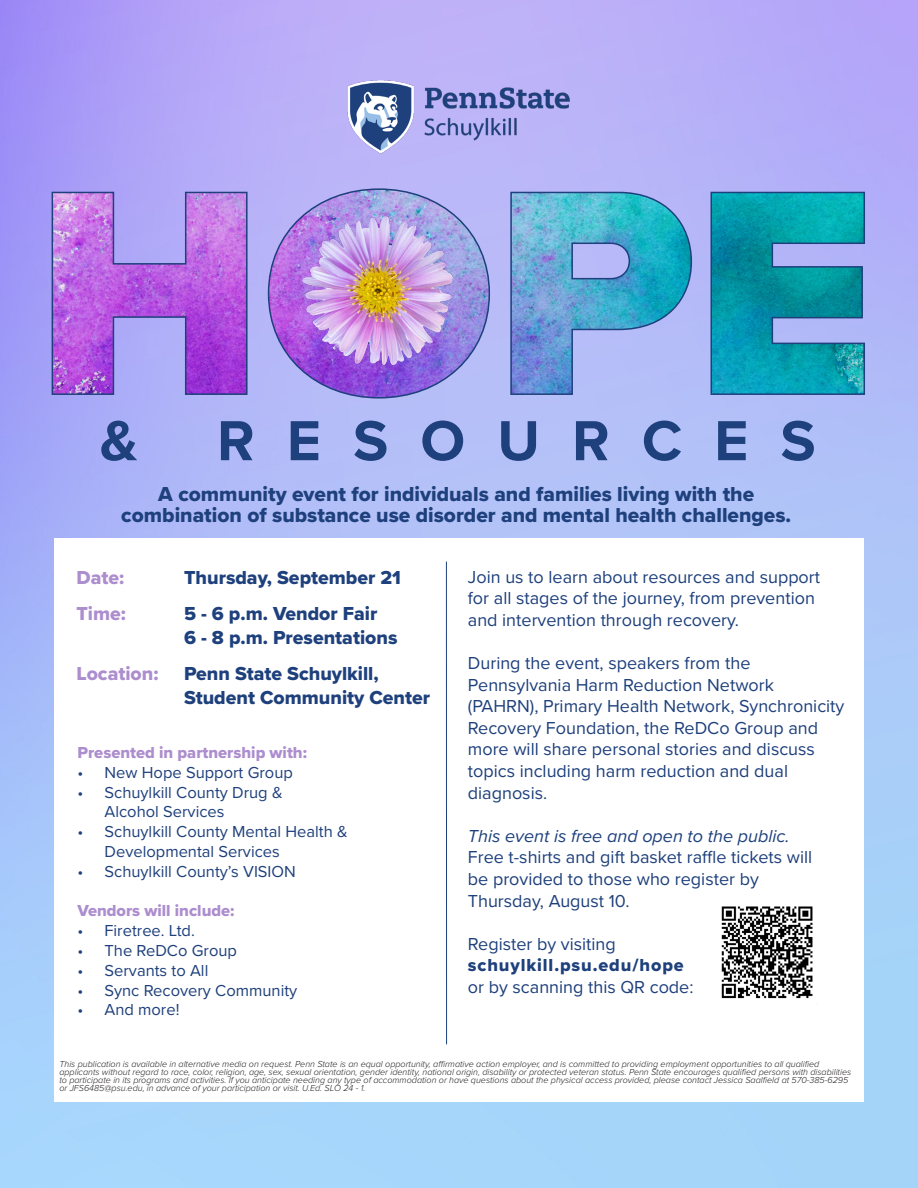
<style>
.page{position:relative;width:918px;height:1188px;background:#fff}
.page>*{position:absolute;margin:0;border:0;box-sizing:border-box;transform-origin:0 0}
.t1{font:700 58.5px "Proxima Nova";letter-spacing:.55em;color:#1e407c}
.t2{font:21px/21px "Proxima Nova Extrabld";color:#1e407c;text-align:center}
.t3{font:19.5px "Proxima Nova Extrabld";color:#1e407c}
.t4{font:19.5px "Proxima Nova Extrabld";color:#ac8dce}
.t5{font:18px/21.6px "Proxima Nova";color:#1e407c}
.t6{font:italic 18px "Proxima Nova";color:#1e407c}
.t7{font:16.5px/19.8px "Proxima Nova";color:#1e407c}
.t8{font:16.5px "Proxima Nova Extrabld";color:#ac8dce}
.t9{font:italic 300 9px/8.2px "Proxima Nova";color:#231f20}
.s1{font-family:"Proxima Nova Extrabld"}
</style>
<div class="page">
<img style="left:320px;top:52px;width:279px;height:129px">
<img style="left:51px;top:188px;width:815px;height:211px">
<img style="left:210px;top:179px;width:334px;height:223px">
<hr style="left:446px;top:562px;width:1px;height:482px;background:#1e407c">
<img style="left:721px;top:906px;width:92px;height:93px">
<p class="t1" style="left:100px;top:397px;width:39px">&amp;</p>
<p class="t1" style="left:217px;top:397px;width:600px">RESOURCES</p>
<p class="t2" style="left:121px;top:483px;width:671px">A community event for individuals and families living with the combination of substance use disorder and mental health challenges.</p>
<p class="t4" style="left:76px;top:563px;width:49px">Date:</p>
<p class="t4" style="left:76px;top:599px;width:51px">Time:</p>
<p class="t3" style="left:184px;top:563px;width:218px">Thursday, September 21</p>
<p class="t3" style="left:184px;top:599px;width:195px">5 - 6 p.m. Vendor Fair</p>
<p class="t3" style="left:184px;top:623px;width:215px">6 - 8 p.m. Presentations</p>
<p class="t4" style="left:76px;top:659px;width:83px">Location:</p>
<p class="t3" style="left:184px;top:659px;width:196px">Penn State Schuylkill,</p>
<p class="t3" style="left:184px;top:683px;width:248px">Student Community Center</p>
<p class="t8" style="left:78px;top:740px;width:231px">Presented in partnership with:</p>
<p class="t7" style="left:78px;top:762px;width:217px">• New Hope Support Group</p>
<p class="t7" style="left:105px;top:781px;width:180px;text-indent:-27px">• Schuylkill County Drug &amp;<br>Alcohol Services</p>
<p class="t7" style="left:105px;top:821px;width:245px;text-indent:-27px">• Schuylkill County Mental Health &amp;<br>Developmental Services</p>
<p class="t7" style="left:78px;top:861px;width:220px">• Schuylkill County’s VISION</p>
<p class="t8" style="left:78px;top:899px;width:159px">Vendors will include:</p>
<p class="t7" style="left:78px;top:920px;width:119px">• Firetree. Ltd.</p>
<p class="t7" style="left:78px;top:940px;width:161px">• The ReDCo Group</p>
<p class="t7" style="left:78px;top:960px;width:132px">• Servants to All</p>
<p class="t7" style="left:78px;top:979px;width:221px">• Sync Recovery Community</p>
<p class="t7" style="left:78px;top:999px;width:103px">• And more!</p>
<p class="t5" style="left:468px;top:565px;width:354px">Join us to learn about resources and support for all stages of the journey, from prevention and intervention through recovery.</p>
<p class="t5" style="left:468px;top:651px;width:378px">During the event, speakers from the Pennsylvania Harm Reduction Network (PAHRN), Primary Health Network, Synchronicity Recovery Foundation, the ReDCo Group and more will share personal stories and discuss topics including harm reduction and dual diagnosis.</p>
<p class="t6" style="left:468px;top:822px;width:323px">This event is free and open to the public.</p>
<p class="t5" style="left:468px;top:846px;width:346px">Free t-shirts and gift basket raffle tickets will be provided to those who register by<br>Thursday, August 10.</p>
<p class="t5" style="left:468px;top:932px;width:227px">Register by visiting <span class="s1">schuylkill.psu.edu/hope </span>or by scanning this QR code:</p>
<p class="t9" style="left:59px;top:1059px;width:793px">This publication is available in alternative media on request. Penn State is an equal opportunity, affirmative action employer, and is committed to providing employment opportunities to all qualified applicants without regard to race, color, religion, age, sex, sexual orientation, gender identity, national origin, disability or protected veteran status. Penn State encourages qualified persons with disabilities to participate in its programs and activities. If you anticipate needing any type of accommodation or have questions about the physical access provided, please contact Jessica Saalfield at 570-385-6295 or JFS6485@psu.edu, in advance of your participation or visit. U.Ed. SLO 24 - 1.</p>
</div>
